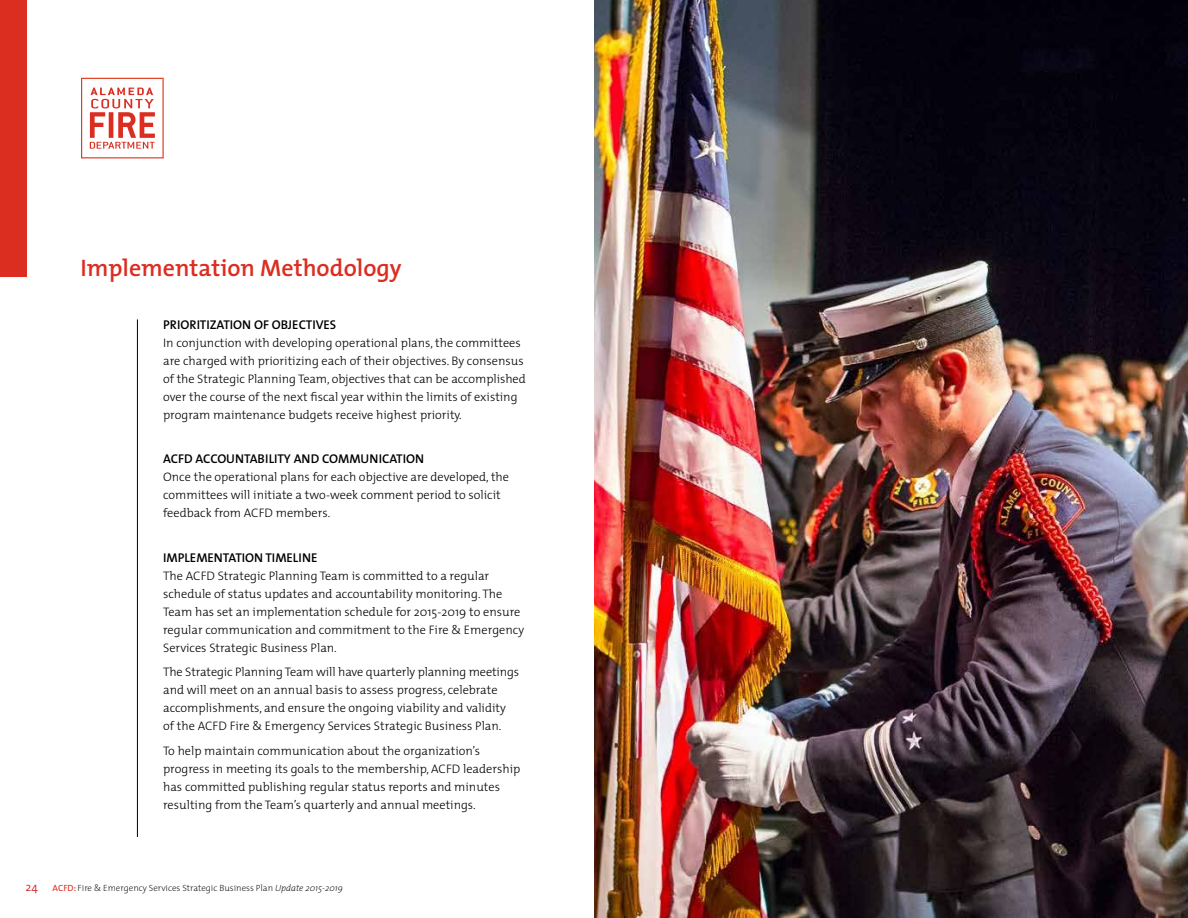
<style>
.page{position:relative;width:1188px;height:918px;background:#fff}
.page>*{position:absolute;margin:0;border:0;box-sizing:border-box;transform-origin:0 0}
.t1{font:600 24px "The Mix";color:#dc2d21}
.t2{font:12.75px "The Mix Semi Bold Caps";color:#000}
.t3{font:300 12.3px/18px "The Mix";color:#000}
.t4{font:200 9px "The Mix";color:#000}
.s1{font-weight:300;font-size:12px;color:#d2232a}
.s2{font-family:"The Mix Caps";font-weight:400;color:#dc2d21}
.s3{font-weight:600;color:#dc2d21}
.s4{font-style:italic}
</style>
<div class="page">
<svg style="left:81px;top:78px;width:83px;height:80px"></svg>
<div style="left:0;top:0;width:27px;height:276px;background:#dc2d21"></div>
<img style="left:594px;top:0;width:594px;height:918px">
<hr style="left:137px;top:319px;width:1px;height:518px;background:#000">
<h1 class="t1" style="left:80px;top:248px;width:323px">Implementation Methodology</h1>
<p class="t2" style="left:163px;top:314px;width:175px">PRIORITIZATION OF OBJECTIVES</p>
<p class="t3" style="left:163px;top:333px;width:364px">In conjunction with developing operational plans, the committees are charged with prioritizing each of their objectives. By consensus of the Strategic Planning Team, objectives that can be accomplished over the course of the next fiscal year within the limits of existing program maintenance budgets receive highest priority.</p>
<p class="t2" style="left:163px;top:448px;width:262px">ACFD ACCOUNTABILITY AND COMMUNICATION</p>
<p class="t3" style="left:163px;top:468px;width:347px">Once the operational plans for each objective are developed, the committees will initiate a two-week comment period to solicit feedback from ACFD members.</p>
<p class="t2" style="left:163px;top:547px;width:156px">IMPLEMENTATION TIMELINE</p>
<p class="t3" style="left:163px;top:566px;width:362px">The ACFD Strategic Planning Team is committed to a regular schedule of status updates and accountability monitoring. The Team has set an implementation schedule for 2015-2019 to ensure regular communication and commitment to the Fire &amp; Emergency Services Strategic Business Plan.</p>
<p class="t3" style="left:163px;top:663px;width:358px">The Strategic Planning Team will have quarterly planning meetings and will meet on an annual basis to assess progress, celebrate accomplishments, and ensure the ongoing viability and validity of the ACFD Fire &amp; Emergency Services Strategic Business Plan.</p>
<p class="t3" style="left:163px;top:741px;width:359px">To help maintain communication about the organization’s progress in meeting its goals to the membership, ACFD leadership has committed publishing regular status reports and minutes resulting from the Team’s quarterly and annual meetings.</p>
<p class="t4" style="left:26px;top:881px;width:319px"><span class="s1">24</span> <span class="s2">ACFD</span><span class="s3">:</span> Fire &amp; Emergency Services Strategic Business Plan <span class="s4">Update 2015-2019</span></p>
</div>
